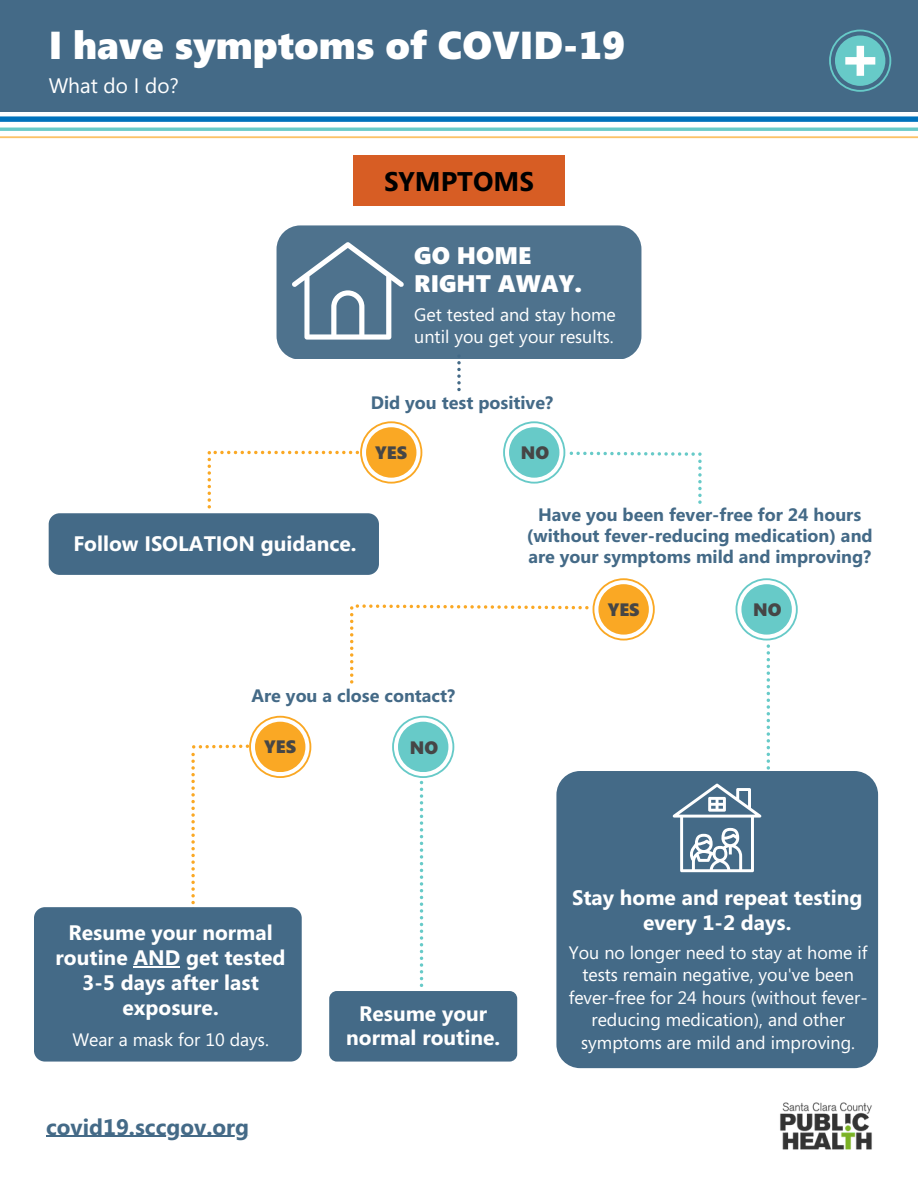
<style>
.page{position:relative;width:918px;height:1188px;background:#fff}
.page>*{position:absolute;margin:0;border:0;box-sizing:border-box;transform-origin:0 0}
.t1{font:900 39px "Segoe";color:#fff}
.t2{font:700 27px "Segoe";color:#000}
.t3{font:900 24px/28.2px "Segoe";color:#fff}
.t4{font:700 22.5px "Segoe";color:#446a87}
.t5{font:700 21px/24.8px "Segoe";color:#fff;text-align:center}
.t6{font:21px "Segoe";color:#fff}
.t7{font:18px/22.5px "Segoe";color:#fff}
.t8{font:700 18px/21.3px "Segoe";color:#446a87;text-align:center}
.t9{font:900 18px "Segoe";color:#464646}
</style>
<div class="page">
<svg style="left:0;top:116px;width:918px;height:6px;background:#197fc2"></svg>
<svg style="left:0;top:128px;width:918px;height:10px"></svg>
<div style="left:0;top:0;width:918px;height:111px;background:#446a87"></div>
<svg style="left:829px;top:30px;width:62px;height:62px"></svg>
<div style="left:353px;top:155px;width:211px;height:50px;background:#d75d24"></div>
<svg style="left:457px;top:361px;width:4px;height:30px"></svg>
<div style="left:277px;top:225px;width:364px;height:134px;background:#4e728d;border-radius:24px"></div>
<svg style="left:292px;top:242px;width:112px;height:98px"></svg>
<div style="left:49px;top:513px;width:330px;height:62px;background:#446a87;border-radius:11px"></div>
<div style="left:34px;top:907px;width:268px;height:155px;background:#446a87;border-radius:11px"></div>
<hr style="left:133px;top:966px;width:47px;height:1px;background:#fff">
<svg style="left:350px;top:578px;width:305px;height:106px"></svg>
<svg style="left:208px;top:421px;width:214px;height:87px"></svg>
<svg style="left:503px;top:421px;width:199px;height:83px"></svg>
<svg style="left:191px;top:716px;width:120px;height:195px"></svg>
<svg style="left:392px;top:716px;width:62px;height:271px"></svg>
<div style="left:329px;top:991px;width:188px;height:71px;background:#446a87;border-radius:8px"></div>
<div style="left:556px;top:771px;width:322px;height:297px;background:#446a87;border-radius:24px"></div>
<svg style="left:673px;top:578px;width:125px;height:294px"></svg>
<img style="left:780px;top:1102px;width:92px;height:48px">
<hr style="left:46px;top:1136px;width:203px;height:1px;background:#446a87">
<h1 class="t1" style="left:49px;top:18px;width:578px">I have symptoms of COVID-19</h1>
<p class="t6" style="left:49px;top:70px;width:132px">What do I do?</p>
<h2 class="t2" style="left:384px;top:162px;width:151px">SYMPTOMS</h2>
<h3 class="t3" style="left:414px;top:240px;width:169px">GO HOME<br>RIGHT AWAY.</h3>
<p class="t7" style="left:414px;top:302px;width:203px">Get tested and stay home until you get your results.</p>
<p class="t8" style="left:371px;top:391px;width:184px">Did you test positive?</p>
<p class="t5" style="left:73px;top:530px;width:285px">Follow ISOLATION guidance.</p>
<p class="t9" style="left:375px;top:439px;width:33px">YES</p>
<p class="t9" style="left:521px;top:440px;width:30px">NO</p>
<p class="t8" style="left:527px;top:503px;width:347px">Have you been fever-free for 24 hours (without fever-reducing medication) and are your symptoms mild and improving?</p>
<p class="t9" style="left:608px;top:596px;width:33px">YES</p>
<p class="t9" style="left:753px;top:597px;width:30px">NO</p>
<p class="t8" style="left:251px;top:685px;width:205px">Are you a close contact?</p>
<p class="t9" style="left:264px;top:734px;width:33px">YES</p>
<p class="t9" style="left:410px;top:734px;width:30px">NO</p>
<p class="t5" style="left:572px;top:885px;width:292px">Stay home and repeat testing every 1-2 days.</p>
<p class="t7" style="left:569px;top:940px;width:300px;text-align:center">You no longer need to stay at home if tests remain negative, you've been fever-free for 24 hours (without fever&shy;reducing medication), and other</p>
<p class="t5" style="left:56px;top:920px;width:232px">Resume your normal routine AND get tested<br>3-5 days after last exposure.</p>
<p class="t5" style="left:346px;top:1000px;width:155px">Resume your normal routine.</p>
<p class="t7" style="left:72px;top:1028px;width:198px">Wear a mask for 10 days.</p>
<p class="t7" style="left:581px;top:1030px;width:276px">symptoms are mild and improving.</p>
<p class="t4" style="left:46px;top:1111px;width:204px">covid19.sccgov.org</p>
</div>
